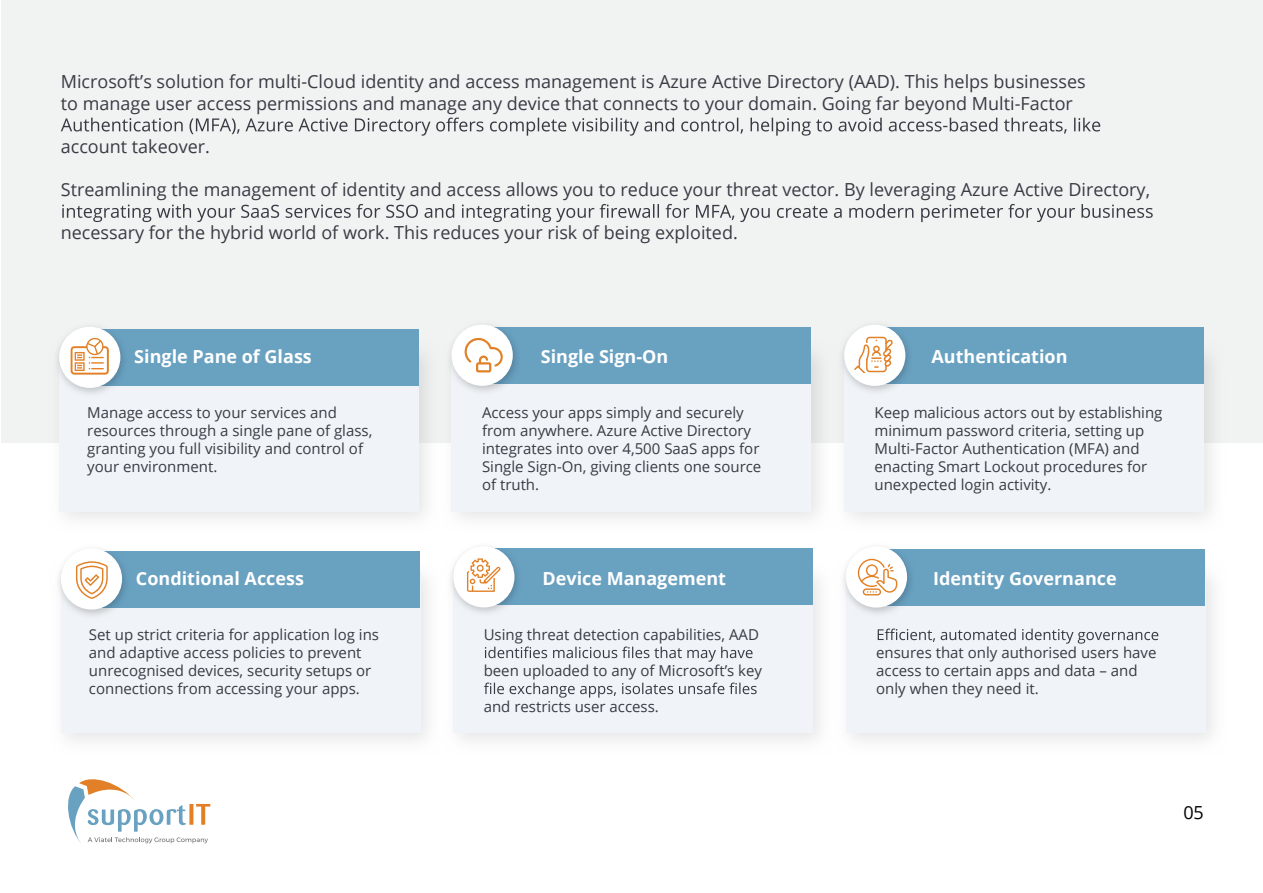
<style>
.page{position:relative;width:1263px;height:893px;background:#fff}
.page>*{position:absolute;margin:0;border:0;box-sizing:border-box;transform-origin:0 0}
.t1{font:18px/21.6px "Open Sans";color:#383b43}
.t2{font:700 18px "Open Sans";color:#fff}
.t3{font:18px "Open Sans";color:#000}
.t4{font:15px/18px "Open Sans";color:#383b43}
</style>
<div class="page">
<div style="left:2px;top:0;width:1261px;height:443px;background:#f1f2f2"></div>
<svg style="left:61px;top:118px;width:1039px;height:18px"></svg>
<svg style="left:62px;top:204px;width:1091px;height:18px"></svg>
<div style="left:48px;top:338px;width:393px;height:195px;background:linear-gradient(to bottom,#e8e9e9,#fafafa)"></div>
<div style="left:59px;top:350px;width:360px;height:161px;background:#f0f4f8"></div>
<div style="left:440px;top:338px;width:393px;height:195px;background:linear-gradient(to bottom,#e8e9e9,#fafafa)"></div>
<div style="left:452px;top:350px;width:359px;height:161px;background:#f0f4f8"></div>
<div style="left:833px;top:338px;width:393px;height:195px;background:linear-gradient(to bottom,#e8e9e9,#fafafa)"></div>
<div style="left:844px;top:350px;width:360px;height:161px;background:#f0f4f8"></div>
<div style="left:90px;top:329px;width:329px;height:57px;background:#69a1c1"></div>
<svg style="left:53px;top:327px;width:71px;height:71px"></svg>
<div style="left:59px;top:327px;width:61px;height:61px;background:#fff;border-radius:50%"></div>
<div style="left:482px;top:327px;width:329px;height:57px;background:#69a1c1"></div>
<svg style="left:446px;top:325px;width:71px;height:70px"></svg>
<div style="left:452px;top:325px;width:61px;height:61px;background:#fff;border-radius:50%"></div>
<div style="left:875px;top:327px;width:329px;height:57px;background:#69a1c1"></div>
<svg style="left:838px;top:325px;width:71px;height:71px"></svg>
<div style="left:844px;top:325px;width:61px;height:61px;background:#fff;border-radius:50%"></div>
<div style="left:49px;top:560px;width:393px;height:195px;background:#f9f9f9"></div>
<div style="left:61px;top:571px;width:359px;height:162px;background:#f0f4f8"></div>
<div style="left:442px;top:560px;width:393px;height:195px;background:linear-gradient(to right,#f7f7f7,#f6f6f6)"></div>
<div style="left:453px;top:571px;width:360px;height:162px;background:#f0f4f8"></div>
<div style="left:834px;top:560px;width:393px;height:195px;background:#f9f9f9"></div>
<div style="left:846px;top:571px;width:359px;height:162px;background:#f0f4f8"></div>
<div style="left:91px;top:551px;width:329px;height:56px;background:#69a1c1"></div>
<svg style="left:59px;top:549px;width:71px;height:67px"></svg>
<div style="left:61px;top:548px;width:61px;height:62px;background:#fff;border-radius:50%"></div>
<div style="left:484px;top:549px;width:329px;height:56px;background:#69a1c1"></div>
<svg style="left:447px;top:548px;width:75px;height:69px"></svg>
<div style="left:453px;top:546px;width:61px;height:61px;background:#fff;border-radius:50%"></div>
<div style="left:876px;top:549px;width:329px;height:56px;background:#69a1c1"></div>
<svg style="left:845px;top:547px;width:70px;height:67px"></svg>
<div style="left:846px;top:546px;width:61px;height:62px;background:#fff;border-radius:50%"></div>
<svg style="left:485px;top:647px;width:267px;height:15px"></svg>
<svg style="left:484px;top:683px;width:273px;height:15px"></svg>
<svg style="left:878px;top:629px;width:280px;height:15px"></svg>
<svg style="left:71px;top:338px;width:38px;height:37px"></svg>
<svg style="left:76px;top:561px;width:32px;height:37px"></svg>
<svg style="left:464px;top:338px;width:39px;height:34px"></svg>
<svg style="left:467px;top:558px;width:33px;height:34px"></svg>
<svg style="left:858px;top:559px;width:39px;height:36px"></svg>
<svg style="left:854px;top:337px;width:39px;height:36px"></svg>
<svg style="left:68px;top:779px;width:142px;height:65px"></svg>
<p class="t1" style="left:61px;top:70px;width:1026px">Microsoft’s solution for multi-Cloud identity and access management is Azure Active Directory (AAD). This helps businesses to manage user access permissions and manage any device that connects to your domain. Going far beyond Multi-Factor</p>
<p class="t1" style="left:61px;top:135px;width:151px">account takeover.</p>
<p class="t1" style="left:61px;top:178px;width:1091px">Streamlining the management of identity and access allows you to reduce your threat vector. By leveraging Azure Active Directory,</p>
<p class="t1" style="left:61px;top:222px;width:678px">necessary for the hybrid world of work. This reduces your risk of being exploited.</p>
<p class="t2" style="left:134px;top:344px;width:179px">Single Pane of Glass</p>
<p class="t2" style="left:541px;top:344px;width:129px">Single Sign-On</p>
<p class="t2" style="left:931px;top:344px;width:138px">Authentication</p>
<p class="t4" style="left:87px;top:404px;width:287px">Manage access to your services and resources through a single pane of glass, granting you full visibility and control of your environment.</p>
<p class="t4" style="left:482px;top:404px;width:281px">Access your apps simply and securely from anywhere. Azure Active Directory integrates into over 4,500 SaaS apps for Single Sign-On, giving clients one source of truth.</p>
<p class="t4" style="left:874px;top:404px;width:289px">Keep malicious actors out by establishing minimum password criteria, setting up Multi-Factor Authentication (MFA) and enacting Smart Lockout procedures for unexpected login activity.</p>
<p class="t2" style="left:136px;top:566px;width:170px">Conditional Access</p>
<p class="t2" style="left:542px;top:566px;width:185px">Device Management</p>
<p class="t2" style="left:933px;top:566px;width:185px">Identity Governance</p>
<p class="t4" style="left:89px;top:625px;width:292px">Set up strict criteria for application log ins and adaptive access policies to prevent unrecognised devices, security setups or connections from accessing your apps.</p>
<p class="t4" style="left:484px;top:625px;width:277px">Using threat detection capabilities, AAD</p>
<p class="t4" style="left:484px;top:661px;width:280px">been uploaded to any of Microsoft’s key</p>
<p class="t4" style="left:484px;top:697px;width:177px">and restricts user access.</p>
<p class="t4" style="left:876px;top:643px;width:282px">ensures that only authorised users have access to certain apps and data – and only when they need it.</p>
<p class="t3" style="left:1183px;top:800px;width:22px">05</p>
</div>
